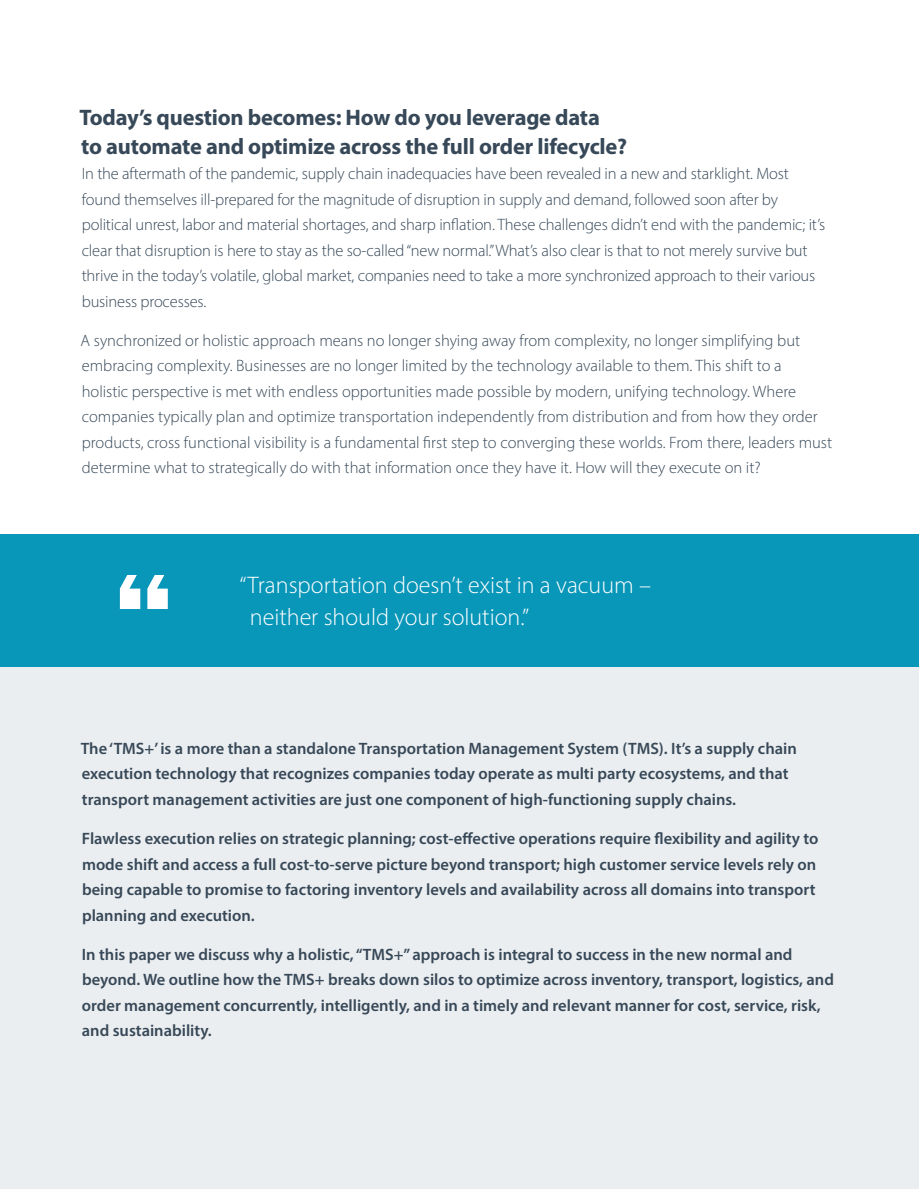
<style>
.page{position:relative;width:919px;height:1189px;background:#fff}
.page>*{position:absolute;margin:0;border:0;box-sizing:border-box;transform-origin:0 0}
.Pull_Quote{font:300 24px "Myriad Pro";color:#fff}
.t1{font:700 22.5px/28.5px "Myriad Pro";letter-spacing:-.01em;color:#374858}
.t2{font:300 16.5px/25.5px "Myriad Pro";color:#374858}
.Body_Copy{font:600 16.5px/25.5px "Myriad Pro";color:#374858}
</style>
<div class="page">
<div style="left:0;top:666px;width:918px;height:522px;background:#ebeef0"></div>
<div style="left:0;top:534px;width:918px;height:132px;background:#0896b9"></div>
<svg style="left:147px;top:575px;width:21px;height:34px"></svg>
<svg style="left:120px;top:575px;width:20px;height:34px"></svg>
<h3 class="t1" style="left:79px;top:102px;width:549px">Today’s question becomes: How do you leverage data<br>to automate and optimize across the full order lifecycle?</h3>
<h3 class="t2" style="left:82px;top:161px;width:745px">In the aftermath of the pandemic, supply chain inadequacies have been revealed in a new and starklight. Most found themselves ill-prepared for the magnitude of disruption in supply and demand, followed soon after by political unrest, labor and material shortages, and sharp inflation. These challenges didn’t end with the pandemic; it’s clear that disruption is here to stay as the so-called “new normal.” What’s also clear is that to not merely survive but thrive in the today’s volatile, global market, companies need to take a more synchronized approach to their various business processes.</h3>
<h3 class="t2" style="left:81px;top:327px;width:753px">A synchronized or holistic approach means no longer shying away from complexity, no longer simplifying but embracing complexity. Businesses are no longer limited by the technology available to them. This shift to a<br>holistic perspective is met with endless opportunities made possible by modern, unifying technology. Where companies typically plan and optimize transportation independently from distribution and from how they order products, cross functional visibility is a fundamental first step to converging these worlds. From there, leaders must determine what to strategically do with that information once they have it. How will they execute on it?</h3>
<p class="Pull_Quote" style="left:239px;top:570px;width:413px">“Transportation doesn’t exist in a vacuum –</p>
<p class="Pull_Quote" style="left:250px;top:602px;width:281px">neither should your solution.”</p>
<p class="Body_Copy" style="left:81px;top:735px;width:717px">The ‘TMS+’ is a more than a standalone Transportation Management System (TMS). It’s a supply chain execution technology that recognizes companies today operate as multi party ecosystems, and that transport management activities are just one component of high-functioning supply chains.</p>
<p class="Body_Copy" style="left:82px;top:825px;width:738px">Flawless execution relies on strategic planning; cost-effective operations require flexibility and agility to mode shift and access a full cost-to-serve picture beyond transport; high customer service levels rely on being capable to promise to factoring inventory levels and availability across all domains into transport planning and execution.</p>
<p class="Body_Copy" style="left:82px;top:940px;width:753px">In this paper we discuss why a holistic, “TMS+” approach is integral to success in the new normal and beyond. We outline how the TMS+ breaks down silos to optimize across inventory, transport, logistics, and order management concurrently, intelligently, and in a timely and relevant manner for cost, service, risk, and sustainability.</p>
</div>
